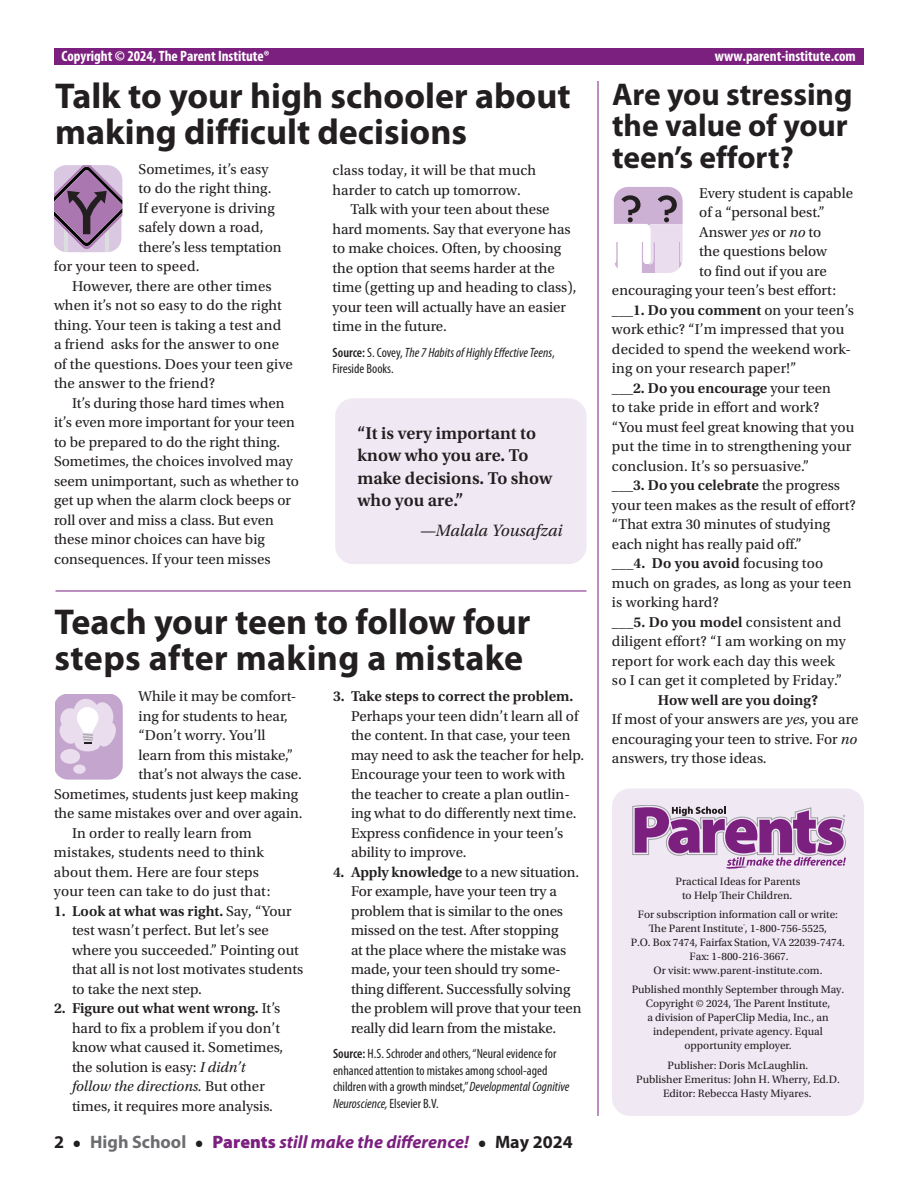
<style>
.page{position:relative;width:918px;height:1188px;background:#fff}
.page>*{position:absolute;margin:0;border:0;box-sizing:border-box;transform-origin:0 0}
.t1{font:700 36px/36px "Myriad Pro";color:#231f20}
.t2{font:700 31.5px/31.5px "Myriad Pro";color:#231f20}
.t3{font:600 18px/22.5px "Utopia Std";color:#231f20}
.t4{font:italic 700 18px "Myriad Pro";color:#7c2080}
.t5{font:700 18px "Myriad Pro";color:#231f20}
.t6{font:italic 17.25px "Utopia Std";color:#231f20}
.t7{font:15px/19.5px "Utopia Std";color:#231f20}
.t8{font:600 15px "Utopia Std";color:#231f20}
.t9{font:700 condensed 15px "Myriad Pro";color:#fff}
.t10{font:condensed 13.5px/16.5px "Myriad Pro";color:#231f20}
.t11{font:italic condensed 13.5px/16.5px "Myriad Pro";color:#231f20}
.t12{font:11.25px/14.1px "Utopia Std";color:#231f20;text-align:center}
.s1{font-weight:600;font-style:normal}
.s2{font-style:normal}
.s3{font-weight:600}
.s4{font-style:italic}
.s5{font-style:normal;color:#231f20}
.s6{font-family:"Utopia Std";font-style:normal;color:#231f20}
.s7{font-style:normal;color:#6c6d70}
.s8{font-weight:900;font-style:normal}
.s9{font-weight:400}
</style>
<div class="page">
<div style="left:612px;top:788px;width:252px;height:328px;background:#f0e9f4;border-radius:18px"></div>
<div style="left:54px;top:49px;width:810px;height:16px;background:#7c2080"></div>
<hr style="left:56px;top:591px;width:530px;height:1px;background:#7c2080">
<hr style="left:598px;top:81px;width:1px;height:1035px;background:#7c2080">
<div style="left:335px;top:398px;width:252px;height:166px;background:#f0e9f4;border-radius:18px"></div>
<svg style="left:613px;top:187px;width:70px;height:86px"></svg>
<svg style="left:633px;top:805px;width:213px;height:64px"></svg>
<svg style="left:55px;top:694px;width:68px;height:86px;background:#d6c1dd"></svg>
<svg style="left:54px;top:165px;width:69px;height:88px;background:#a488a9"></svg>
<p class="t9" style="left:62px;top:46px;width:210px">Copyright © 2024, The Parent Institute®</p>
<p class="t9" style="left:715px;top:46px;width:142px">www.parent-institute.com</p>
<h1 class="t1" style="left:55px;top:77px;width:517px">Talk to your high schooler about making difficult decisions</h1>
<p class="t7" style="left:138px;top:160px;width:132px">Sometimes, it’s easy</p>
<p class="t7" style="left:138px;top:179px;width:135px">to do the right thing.</p>
<p class="t7" style="left:138px;top:199px;width:138px">If everyone is driving</p>
<p class="t7" style="left:138px;top:218px;width:127px">safely down a road,</p>
<p class="t7" style="left:138px;top:238px;width:145px">there’s less temptation</p>
<p class="t7" style="left:54px;top:257px;width:147px">for your teen to speed.</p>
<p class="t7" style="left:72px;top:277px;width:201px">However, there are other times</p>
<p class="t7" style="left:54px;top:296px;width:229px">when it’s not so easy to do the right</p>
<p class="t7" style="left:54px;top:316px;width:229px">thing. Your teen is taking a test and</p>
<p class="t7" style="left:54px;top:335px;width:227px">a friend asks for the answer to one</p>
<p class="t7" style="left:54px;top:355px;width:240px">of the questions. Does your teen give</p>
<p class="t7" style="left:54px;top:374px;width:163px">the answer to the friend?</p>
<p class="t7" style="left:72px;top:394px;width:214px">It’s during those hard times when</p>
<p class="t7" style="left:54px;top:413px;width:243px">it’s even more important for your teen</p>
<p class="t7" style="left:54px;top:433px;width:228px">to be prepared to do the right thing.</p>
<p class="t7" style="left:54px;top:452px;width:240px">Sometimes, the choices involved may</p>
<p class="t7" style="left:54px;top:472px;width:247px">seem unimportant, such as whether to</p>
<p class="t7" style="left:54px;top:491px;width:239px">get up when the alarm clock beeps or</p>
<p class="t7" style="left:54px;top:511px;width:221px">roll over and miss a class. But even</p>
<p class="t7" style="left:54px;top:530px;width:212px">these minor choices can have big</p>
<p class="t7" style="left:54px;top:550px;width:218px">consequences. If your teen misses</p>
<p class="t7" style="left:333px;top:161px;width:205px">class today, it will be that much harder to catch up tomorrow.</p>
<p class="t7" style="left:333px;top:200px;width:245px;text-indent:18px">Talk with your teen about these hard moments. Say that everyone has to make choices. Often, by choosing the option that seems harder at the time (getting up and heading to class), your teen will actually have an easier time in the future.</p>
<p class="t11" style="left:333px;top:344px;width:224px"><span class="s1">Source:</span> <span class="s2">S. Covey,</span> The 7 Habits of Highly Effective Teens<span class="s2">,<br>Fireside Books.</span></p>
<p class="t3" style="left:358px;top:422px;width:196px">“It is very important to know who you are. To make decisions. To show who you are.”</p>
<p class="t6" style="left:419px;top:521px;width:145px">—Malala Yousafzai</p>
<h1 class="t1" style="left:55px;top:603px;width:477px">Teach your teen to follow four steps after making a mistake</h1>
<p class="t7" style="left:139px;top:687px;width:159px">While it may be comfort-</p>
<p class="t7" style="left:139px;top:706px;width:151px">ing for students to hear,</p>
<p class="t7" style="left:139px;top:726px;width:128px">“Don’t worry. You’ll</p>
<p class="t7" style="left:139px;top:745px;width:156px">learn from this mistake,”</p>
<p class="t7" style="left:139px;top:765px;width:165px">that’s not always the case.</p>
<p class="t7" style="left:54px;top:784px;width:246px">Sometimes, students just keep making</p>
<p class="t7" style="left:54px;top:804px;width:250px">the same mistakes over and over again.</p>
<p class="t7" style="left:72px;top:823px;width:182px">In order to really learn from</p>
<p class="t7" style="left:54px;top:843px;width:211px">mistakes, students need to think</p>
<p class="t7" style="left:54px;top:862px;width:207px">about them. Here are four steps</p>
<p class="t7" style="left:54px;top:882px;width:218px">your teen can take to do just that:</p>
<p class="t7" style="left:72px;top:901px;width:233px;text-indent:-18px"><span class="s3">1. Look at what was right.</span> Say, “Your test wasn’t perfect. But let’s see where you succeeded.” Pointing out that all is not lost motivates students to take the next step.</p>
<p class="t7" style="left:72px;top:999px;width:213px;text-indent:-18px"><span class="s3">2. Figure out what went wrong.</span> It’s hard to fix a problem if you don’t know what caused it. Sometimes, the solution is easy: <span class="s4">I didn’t follow the directions.</span> But other times, it requires more analysis.</p>
<p class="t8" style="left:333px;top:688px;width:242px">3. Take steps to correct the problem.</p>
<p class="t7" style="left:351px;top:706px;width:235px">Perhaps your teen didn’t learn all of the content. In that case, your teen may need to ask the teacher for help.<br>Encourage your teen to work with the teacher to create a plan outlin&shy;ing what to do differently next time.<br>Express confidence in your teen’s ability to improve.</p>
<p class="t7" style="left:351px;top:862px;width:232px;text-indent:-18px"><span class="s3">4. Apply knowledge</span> to a new situation.<br>For example, have your teen try a problem that is similar to the ones missed on the test. After stopping<br>at the place where the mistake was made, your teen should try some&shy;thing different. Successfully solving the problem will prove that your teen really did learn from the mistake.</p>
<p class="t10" style="left:333px;top:1045px;width:238px"><span class="s3">Source:</span> H.S. Schroder and others, “Neural evidence for enhanced attention to mistakes among school-aged children with a growth mindset,” <span class="s4">Developmental Cognitive Neuroscience,</span> Elsevier B.V.</p>
<p class="t5" style="left:495px;top:1130px;width:79px">May 2024</p>
<p class="t4" style="left:54px;top:1130px;width:434px"><span class="s5">2</span> <span class="s6">•</span> <span class="s7">High School</span> <span class="s6">•</span> <span class="s8">Parents</span> still make the difference! <span class="s6">•</span></p>
<h2 class="t2" style="left:612px;top:77px;width:242px">Are you stressing the value of your teen’s effort?</h2>
<p class="t7" style="left:699px;top:183px;width:155px">Every student is capable</p>
<p class="t7" style="left:699px;top:203px;width:127px">of a “personal best.”</p>
<p class="t7" style="left:699px;top:222px;width:124px">Answer <span class="s4">yes</span> or <span class="s4">no</span> to</p>
<p class="t7" style="left:699px;top:242px;width:129px">the questions below</p>
<p class="t7" style="left:699px;top:261px;width:129px">to find out if you are</p>
<p class="t7" style="left:612px;top:281px;width:226px">encouraging your teen’s best effort:</p>
<p class="t8" style="left:612px;top:301px;width:243px">___1. Do you comment <span class="s9">on your teen’s</span></p>
<p class="t7" style="left:612px;top:320px;width:234px">work ethic? “I’m impressed that you</p>
<p class="t7" style="left:612px;top:339px;width:240px">decided to spend the weekend work-</p>
<p class="t7" style="left:612px;top:359px;width:186px">ing on your research paper!”</p>
<p class="t8" style="left:612px;top:379px;width:220px">___2. Do you encourage <span class="s9">your teen</span></p>
<p class="t7" style="left:612px;top:398px;width:209px">to take pride in effort and work?</p>
<p class="t7" style="left:612px;top:417px;width:244px">“You must feel great knowing that you</p>
<p class="t7" style="left:612px;top:437px;width:241px">put the time in to strengthening your</p>
<p class="t7" style="left:612px;top:456px;width:199px">conclusion. It’s so persuasive.”</p>
<p class="t8" style="left:612px;top:477px;width:230px">___3. Do you celebrate <span class="s9">the progress</span></p>
<p class="t7" style="left:612px;top:495px;width:245px">your teen makes as the result of effort?</p>
<p class="t7" style="left:612px;top:515px;width:220px">“That extra 30 minutes of studying</p>
<p class="t7" style="left:612px;top:534px;width:191px">each night has really paid off.”</p>
<p class="t8" style="left:612px;top:555px;width:213px">___4. Do you avoid <span class="s9">focusing too</span></p>
<p class="t7" style="left:612px;top:573px;width:241px">much on grades, as long as your teen</p>
<p class="t7" style="left:612px;top:593px;width:108px">is working hard?</p>
<p class="t8" style="left:612px;top:613px;width:231px">___5. Do you model <span class="s9">consistent and</span></p>
<p class="t7" style="left:612px;top:632px;width:236px">diligent effort? “I am working on my</p>
<p class="t7" style="left:612px;top:651px;width:225px">report for work each day this week</p>
<p class="t7" style="left:612px;top:671px;width:232px">so I can get it completed by Friday.”</p>
<p class="t7" style="left:612px;top:690px;width:248px;text-indent:46px"><span class="s3">How well are you doing?<br></span>If most of your answers are <span class="s4">yes</span>, you are encouraging your teen to strive. For <span class="s4">no </span>answers, try those ideas.</p>
<p class="t12" style="left:676px;top:875px;width:126px">Practical Ideas for Parents to Help Their Children.</p>
<p class="t12" style="left:631px;top:907px;width:216px">For subscription information call or write:<br>The Parent Institute<sup>®</sup>, 1-800-756-5525,<br>P.O. Box 7474, Fairfax Station, VA 22039-7474.<br>Fax: 1-800-216-3667.<br>Or visit: www.parent-institute.com.</p>
<p class="t12" style="left:632px;top:982px;width:214px">Published monthly September through May.<br>Copyright © 2024, The Parent Institute,<br>a division of PaperClip Media, Inc., an independent, private agency. Equal opportunity employer.</p>
<p class="t12" style="left:636px;top:1059px;width:205px">Publisher: Doris McLaughlin.<br>Publisher Emeritus: John H. Wherry, Ed.D.<br>Editor: Rebecca Hasty Miyares.</p>
</div>
